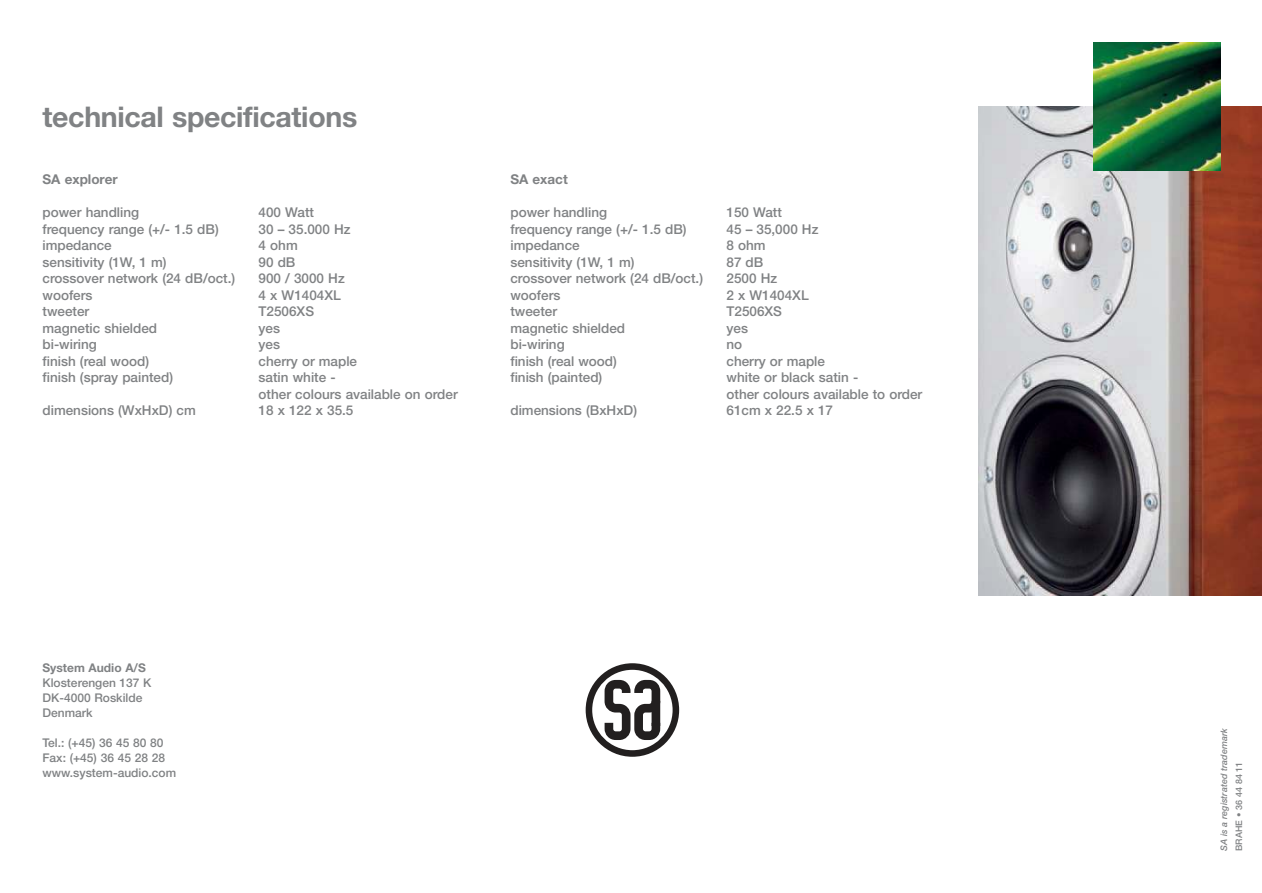
<style>
.page{position:relative;width:1262px;height:893px;background:#fff}
.page>*{position:absolute;margin:0;border:0;box-sizing:border-box;transform-origin:0 0}
.t1{font:700 28.5px "Helvetica Neue";letter-spacing:-.01em;color:#808284}
.t2{font:500 13.5px/16.5px "Helvetica Neue";color:#808284}
.t3{font:700 13.5px "Helvetica Neue";color:#808284}
.t4{font:500 12px/15px "Helvetica Neue";color:#808284}
.t5{font:700 12px "Helvetica Neue";color:#808284}
.t6{font:italic 500 9px "Helvetica Neue";letter-spacing:-.01em;color:#808284}
.t7{font:500 9px "Helvetica Neue";color:#808284}
</style>
<div class="page">
<img style="left:978px;top:106px;width:284px;height:489px">
<svg style="left:585px;top:663px;width:94px;height:94px"></svg>
<img style="left:1093px;top:43px;width:127px;height:127px">
<h1 class="t1" style="left:43px;top:106px;width:316px">technical specifications</h1>
<p class="t3" style="left:43px;top:174px;width:77px">SA explorer</p>
<p class="t2" style="left:43px;top:205px;width:98px">power handling</p>
<p class="t2" style="left:259px;top:205px;width:57px">400 Watt</p>
<p class="t2" style="left:43px;top:222px;width:178px">frequency range (+/- 1.5 dB)</p>
<p class="t2" style="left:259px;top:222px;width:93px">30 – 35.000 Hz</p>
<p class="t2" style="left:43px;top:238px;width:71px">impedance</p>
<p class="t2" style="left:259px;top:238px;width:41px">4 ohm</p>
<p class="t2" style="left:43px;top:255px;width:126px">sensitivity (1W, 1 m)</p>
<p class="t2" style="left:259px;top:255px;width:38px">90 dB</p>
<p class="t2" style="left:43px;top:271px;width:194px">crossover network (24 dB/oct.)</p>
<p class="t2" style="left:259px;top:271px;width:88px">900 / 3000 Hz</p>
<p class="t2" style="left:43px;top:288px;width:52px">woofers</p>
<p class="t2" style="left:259px;top:288px;width:84px">4 x W1404XL</p>
<p class="t2" style="left:43px;top:304px;width:48px">tweeter</p>
<p class="t2" style="left:259px;top:304px;width:57px">T2506XS</p>
<p class="t2" style="left:43px;top:321px;width:116px">magnetic shielded</p>
<p class="t2" style="left:259px;top:321px;width:23px">yes</p>
<p class="t2" style="left:43px;top:337px;width:56px">bi-wiring</p>
<p class="t2" style="left:259px;top:337px;width:23px">yes</p>
<p class="t2" style="left:43px;top:354px;width:108px">finish (real wood)</p>
<p class="t2" style="left:259px;top:354px;width:100px">cherry or maple</p>
<p class="t2" style="left:43px;top:370px;width:132px">finish (spray painted)</p>
<p class="t2" style="left:259px;top:370px;width:201px">satin white -<br>other colours available on order</p>
<p class="t2" style="left:43px;top:403px;width:155px">dimensions (WxHxD) cm</p>
<p class="t2" style="left:259px;top:403px;width:96px">18 x 122 x 35.5</p>
<p class="t3" style="left:510px;top:174px;width:59px">SA exact</p>
<p class="t2" style="left:510px;top:205px;width:98px">power handling</p>
<p class="t2" style="left:726px;top:205px;width:57px">150 Watt</p>
<p class="t2" style="left:510px;top:222px;width:178px">frequency range (+/- 1.5 dB)</p>
<p class="t2" style="left:726px;top:222px;width:93px">45 – 35,000 Hz</p>
<p class="t2" style="left:510px;top:238px;width:71px">impedance</p>
<p class="t2" style="left:726px;top:238px;width:41px">8 ohm</p>
<p class="t2" style="left:510px;top:255px;width:126px">sensitivity (1W, 1 m)</p>
<p class="t2" style="left:726px;top:255px;width:38px">87 dB</p>
<p class="t2" style="left:510px;top:271px;width:194px">crossover network (24 dB/oct.)</p>
<p class="t2" style="left:726px;top:271px;width:52px">2500 Hz</p>
<p class="t2" style="left:510px;top:288px;width:52px">woofers</p>
<p class="t2" style="left:726px;top:288px;width:84px">2 x W1404XL</p>
<p class="t2" style="left:510px;top:304px;width:48px">tweeter</p>
<p class="t2" style="left:726px;top:304px;width:57px">T2506XS</p>
<p class="t2" style="left:510px;top:321px;width:116px">magnetic shielded</p>
<p class="t2" style="left:726px;top:321px;width:23px">yes</p>
<p class="t2" style="left:510px;top:337px;width:56px">bi-wiring</p>
<p class="t2" style="left:726px;top:337px;width:17px">no</p>
<p class="t2" style="left:510px;top:354px;width:108px">finish (real wood)</p>
<p class="t2" style="left:726px;top:354px;width:100px">cherry or maple</p>
<p class="t2" style="left:510px;top:370px;width:93px">finish (painted)</p>
<p class="t2" style="left:726px;top:370px;width:197px">white or black satin -<br>other colours available to order</p>
<p class="t2" style="left:510px;top:403px;width:128px">dimensions (BxHxD)</p>
<p class="t2" style="left:726px;top:403px;width:108px">61cm x 22.5 x 17</p>
<p class="t5" style="left:43px;top:663px;width:105px">System Audio A/S</p>
<p class="t4" style="left:43px;top:676px;width:110px">Klosterengen 137 K<br>DK-4000 Roskilde<br>Denmark</p>
<p class="t4" style="left:43px;top:736px;width:135px">Tel.: (+45) 36 45 80 80<br>Fax: (+45) 36 45 28 28 www.system-audio.com</p>
<p class="t6" style="left:1220px;top:850px;width:125px;rotate:-90deg">SA is a registrated trademark</p>
<p class="t7" style="left:1235px;top:850px;width:91px;rotate:-90deg">BRAHE • 36 44 84 11</p>
</div>
